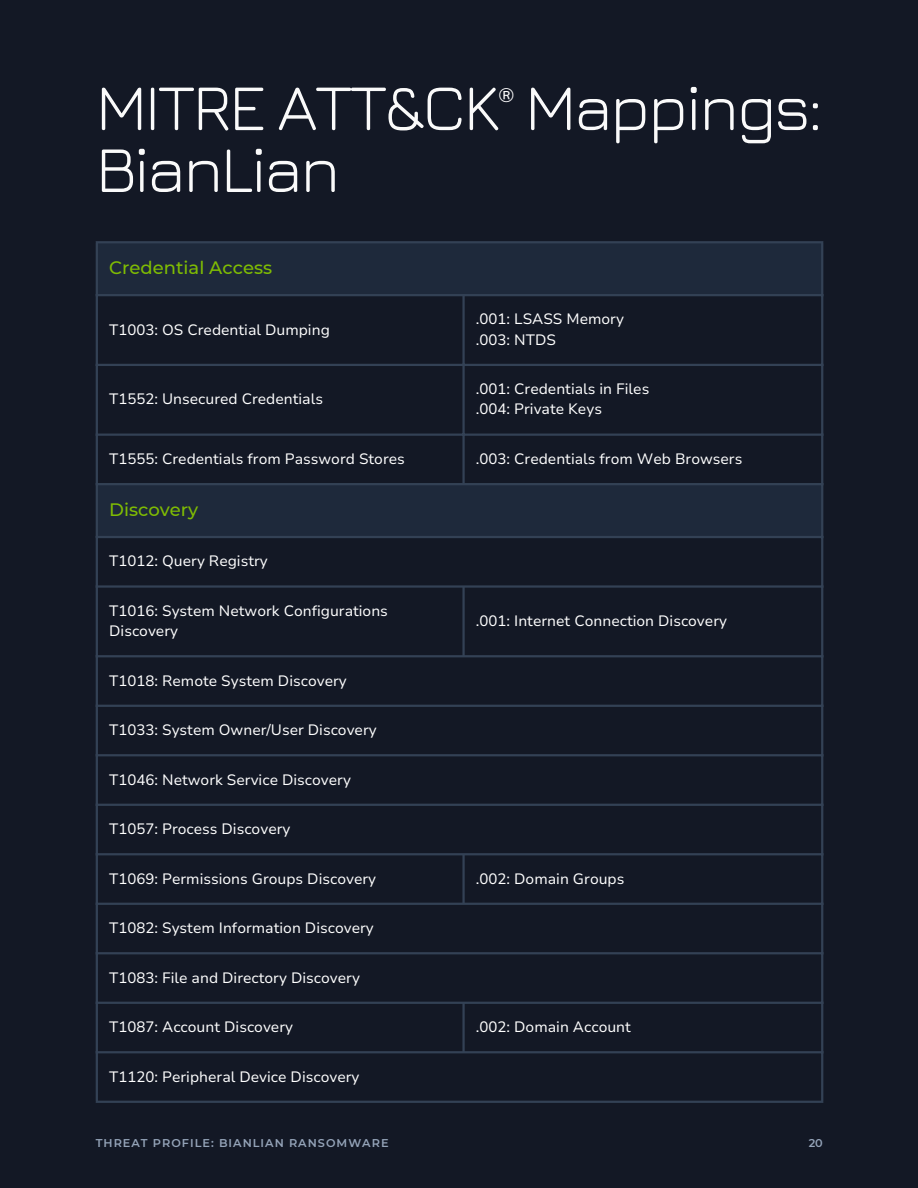
<style>
.page{position:relative;width:918px;height:1188px;background:#131825}
.page>*{position:absolute;margin:0;border:0;box-sizing:border-box;transform-origin:0 0}
.t1{font:66px "Jura";letter-spacing:-.04em;color:#fafafa}
.t2{font:19.5px "Nunito Sans 10 pt";color:#fff}
.t3{font:500 18px "Montserrat";color:#7fbc03}
.t4{font:15px/20.2px "Nunito Sans 10 pt";color:#fff}
.t5{font:600 11.25px "Montserrat";letter-spacing:.09em;color:#94a3b8}
</style>
<div class="page">
<svg style="left:98px;top:243px;width:723px;height:293px"></svg>
<hr style="left:96px;top:243px;width:2px;height:858px;background:#334155">
<hr style="left:462px;top:296px;width:3px;height:187px;background:#334155">
<hr style="left:462px;top:588px;width:3px;height:67px;background:#334155">
<hr style="left:462px;top:855px;width:3px;height:48px;background:#334155">
<hr style="left:462px;top:1004px;width:3px;height:47px;background:#334155">
<hr style="left:821px;top:243px;width:2px;height:858px;background:#334155">
<hr style="left:96px;top:241px;width:727px;height:2px;background:#334155">
<hr style="left:96px;top:294px;width:727px;height:2px;background:#334155">
<hr style="left:96px;top:364px;width:727px;height:2px;background:#334155">
<hr style="left:96px;top:434px;width:727px;height:2px;background:#334155">
<hr style="left:96px;top:483px;width:727px;height:2px;background:#334155">
<hr style="left:96px;top:536px;width:727px;height:2px;background:#334155">
<hr style="left:96px;top:585px;width:727px;height:3px;background:#334155">
<hr style="left:96px;top:655px;width:727px;height:2px;background:#334155">
<hr style="left:96px;top:705px;width:727px;height:2px;background:#334155">
<hr style="left:96px;top:754px;width:727px;height:2px;background:#334155">
<hr style="left:96px;top:804px;width:727px;height:2px;background:#334155">
<hr style="left:96px;top:853px;width:727px;height:2px;background:#334155">
<hr style="left:96px;top:903px;width:727px;height:2px;background:#334155">
<hr style="left:96px;top:952px;width:727px;height:2px;background:#334155">
<hr style="left:96px;top:1002px;width:727px;height:2px;background:#334155">
<hr style="left:96px;top:1051px;width:727px;height:2px;background:#334155">
<hr style="left:96px;top:1101px;width:727px;height:2px;background:#334155">
<h1 class="t1" style="left:96px;top:66px;width:729px">MITRE ATT&amp;CK Mappings:</h1>
<p class="t1" style="left:96px;top:128px;width:246px">BianLian</p>
<h2 class="t2" style="left:498px;top:83px;width:17px">®</h2>
<p class="t3" style="left:109px;top:256px;width:164px">Credential Access</p>
<p class="t4" style="left:109px;top:319px;width:222px">T1003: OS Credential Dumping</p>
<p class="t4" style="left:109px;top:389px;width:215px">T1552: Unsecured Credentials</p>
<p class="t4" style="left:476px;top:309px;width:150px">.001: LSASS Memory</p>
<p class="t4" style="left:476px;top:330px;width:82px">.003: NTDS</p>
<p class="t4" style="left:476px;top:379px;width:175px">.001: Credentials in Files</p>
<p class="t4" style="left:476px;top:399px;width:128px">.004: Private Keys</p>
<p class="t4" style="left:109px;top:449px;width:297px">T1555: Credentials from Password Stores</p>
<p class="t4" style="left:476px;top:449px;width:268px">.003: Credentials from Web Browsers</p>
<p class="t3" style="left:109px;top:498px;width:91px">Discovery</p>
<p class="t4" style="left:109px;top:551px;width:160px">T1012: Query Registry</p>
<p class="t4" style="left:109px;top:601px;width:280px">T1016: System Network Configurations<br>Discovery</p>
<p class="t4" style="left:476px;top:611px;width:253px">.001: Internet Connection Discovery</p>
<p class="t4" style="left:109px;top:670px;width:239px">T1018: Remote System Discovery</p>
<p class="t4" style="left:109px;top:720px;width:269px">T1033: System Owner/User Discovery</p>
<p class="t4" style="left:109px;top:769px;width:243px">T1046: Network Service Discovery</p>
<p class="t4" style="left:109px;top:819px;width:183px">T1057: Process Discovery</p>
<p class="t4" style="left:109px;top:868px;width:268px">T1069: Permissions Groups Discovery</p>
<p class="t4" style="left:476px;top:868px;width:150px">.002: Domain Groups</p>
<p class="t4" style="left:109px;top:918px;width:266px">T1082: System Information Discovery</p>
<p class="t4" style="left:109px;top:967px;width:252px">T1083: File and Directory Discovery</p>
<p class="t4" style="left:109px;top:1017px;width:185px">T1087: Account Discovery</p>
<p class="t4" style="left:476px;top:1017px;width:157px">.002: Domain Account</p>
<p class="t4" style="left:109px;top:1066px;width:252px">T1120: Peripheral Device Discovery</p>
<p class="t5" style="left:96px;top:1136px;width:294px">THREAT PROFILE: BIANLIAN RANSOMWARE</p>
<p class="t5" style="left:809px;top:1136px;width:16px">20</p>
</div>
